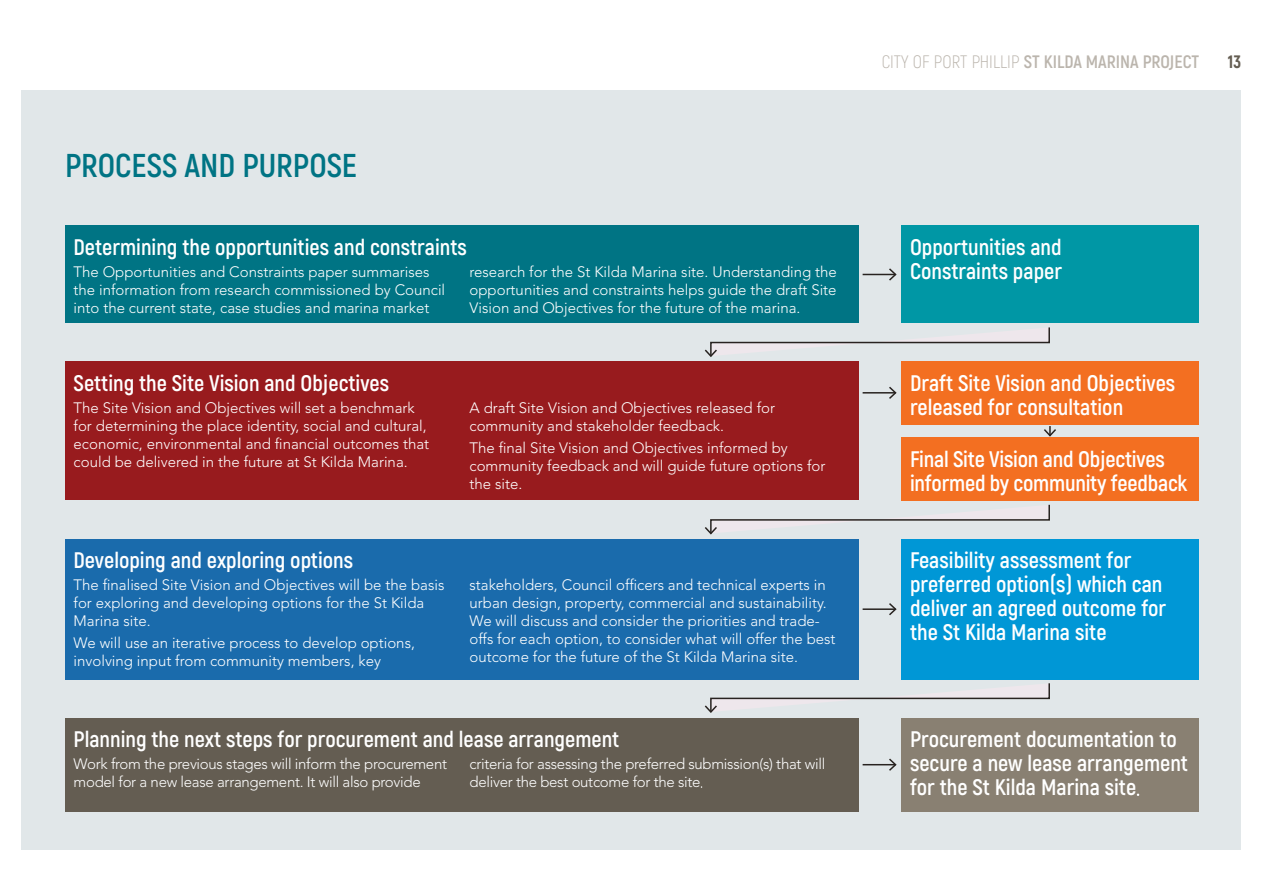
<style>
.page{position:relative;width:1263px;height:893px;background:#fff}
.page>*{position:absolute;margin:0;border:0;box-sizing:border-box;transform-origin:0 0}
.t1{font:700 33px "Akrobat";color:#007484}
.t2{font:700 22.5px/24px "Akrobat";color:#fff}
.t3{font:700 18px "Akrobat";color:#898072}
.t4{font:700 18px "Akrobat";color:#bbb5ad}
.t5{font:800 18px "Akrobat";color:#645d52}
.t6{font:300 15px/18px "Avenir LT Std";color:#fff}
.t7{font:300 15px/18px "Avenir LT Std";letter-spacing:-.02em;color:#fff}
.s1{font-weight:300;color:#bbb5ad}
</style>
<div class="page">
<div style="left:22px;top:90px;width:1219px;height:759px;background:#e1e7e9"></div>
<div style="left:65px;top:225px;width:793px;height:98px;background:#007484"></div>
<div style="left:901px;top:225px;width:298px;height:98px;background:#0097a5"></div>
<div style="left:65px;top:361px;width:793px;height:139px;background:#981b1e"></div>
<div style="left:901px;top:361px;width:298px;height:64px;background:#f36f21"></div>
<div style="left:901px;top:437px;width:298px;height:63px;background:#f36f21"></div>
<div style="left:65px;top:539px;width:793px;height:140px;background:#1a6bac"></div>
<div style="left:901px;top:539px;width:298px;height:140px;background:#0097d6"></div>
<div style="left:65px;top:718px;width:793px;height:93px;background:#645d52"></div>
<div style="left:901px;top:718px;width:298px;height:93px;background:#898072"></div>
<hr style="left:863px;top:274px;width:32px;height:1px;background:#282320">
<svg style="left:887px;top:268px;width:10px;height:13px"></svg>
<hr style="left:863px;top:392px;width:32px;height:2px;background:#282320">
<svg style="left:887px;top:386px;width:10px;height:13px"></svg>
<hr style="left:863px;top:608px;width:32px;height:2px;background:#282320">
<svg style="left:887px;top:603px;width:10px;height:13px"></svg>
<hr style="left:863px;top:764px;width:32px;height:1px;background:#282320">
<svg style="left:887px;top:758px;width:10px;height:13px"></svg>
<svg style="left:1044px;top:426px;width:12px;height:11px"></svg>
<svg style="left:704px;top:327px;width:346px;height:30px"></svg>
<svg style="left:705px;top:504px;width:345px;height:31px"></svg>
<svg style="left:704px;top:683px;width:346px;height:30px"></svg>
<h1 class="t1" style="left:65px;top:144px;width:293px">PROCESS AND PURPOSE</h1>
<h2 class="t2" style="left:74px;top:235px;width:395px">Determining the opportunities and constraints</h2>
<p class="t6" style="left:74px;top:263px;width:373px">The Opportunities and Constraints paper summarises the information from research commissioned by Council into the current state, case studies and marina market</p>
<p class="t6" style="left:469px;top:263px;width:369px;text-align:justify">research for the St Kilda Marina site. Understanding the opportunities and constraints helps guide the draft Site Vision and Objectives for the future of the marina.</p>
<h2 class="t2" style="left:74px;top:371px;width:317px">Setting the Site Vision and Objectives</h2>
<p class="t6" style="left:74px;top:399px;width:357px">The Site Vision and Objectives will set a benchmark for determining the place identity, social and cultural, economic, environmental and financial outcomes that could be delivered in the future at St Kilda Marina.</p>
<p class="t6" style="left:469px;top:399px;width:307px">A draft Site Vision and Objectives released for community and stakeholder feedback.</p>
<p class="t6" style="left:469px;top:439px;width:357px">The final Site Vision and Objectives informed by community feedback and will guide future options for the site.</p>
<h2 class="t2" style="left:74px;top:548px;width:281px">Developing and exploring options</h2>
<p class="t6" style="left:74px;top:576px;width:372px">The finalised Site Vision and Objectives will be the basis for exploring and developing options for the St Kilda<br>Marina site.</p>
<p class="t6" style="left:74px;top:634px;width:343px">We will use an iterative process to develop options, involving input from community members, key</p>
<p class="t6" style="left:469px;top:576px;width:368px">stakeholders, Council officers and technical experts in urban design, property, commercial and sustainability.<br>We will discuss and consider the priorities and trade&shy;offs for each option, to consider what will offer the best outcome for the future of the St Kilda Marina site.</p>
<h2 class="t2" style="left:74px;top:727px;width:547px">Planning the next steps for procurement and lease arrangement</h2>
<p class="t7" style="left:74px;top:755px;width:375px">Work from the previous stages will inform the procurement model for a new lease arrangement. It will also provide</p>
<p class="t7" style="left:469px;top:755px;width:357px">criteria for assessing the preferred submission(s) that will deliver the best outcome for the site</p>
<p class="t4" style="left:1024px;top:51px;width:177px">ST KILDA MARINA PROJECT</p>
<p class="t5" style="left:1228px;top:50px;width:15px">1 32</p>
<p class="t3" style="left:881px;top:51px;width:319px"><span class="s1">CITY OF PORT PHILLIP</span> SITE VISION AND OBJECTIVES</p>
<h2 class="t2" style="left:910px;top:235px;width:154px">Opportunities and<br>Constraints paper</h2>
<h2 class="t2" style="left:910px;top:371px;width:267px">Draft Site Vision and Objectives released for consultation</h2>
<h2 class="t2" style="left:910px;top:447px;width:279px">Final Site Vision and Objectives informed by community feedback</h2>
<h2 class="t2" style="left:910px;top:548px;width:258px">Feasibility assessment for preferred option(s) which can deliver an agreed outcome for the St Kilda Marina site</h2>
<h2 class="t2" style="left:910px;top:727px;width:279px">Procurement documentation to secure a new lease arrangement for the St Kilda Marina site</h2>
</div>
